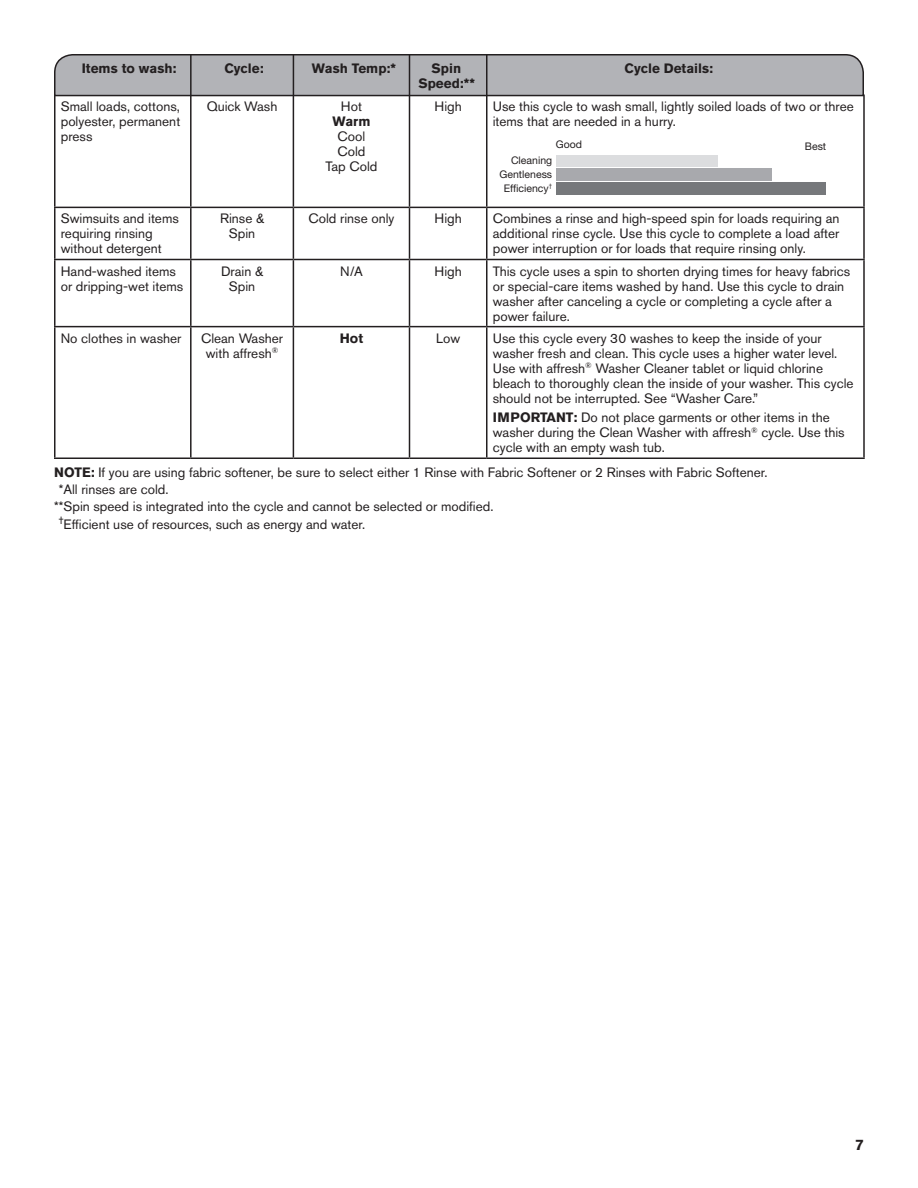
<style>
.page{position:relative;width:918px;height:1188px;background:#fff}
.page>*{position:absolute;margin:0;border:0;box-sizing:border-box;transform-origin:0 0}
.t1{font:700 15px "Akzidenz Grotesk Pro";color:#231f20}
.t2{font:13.5px/15px "Akzidenz Grotesk Pro";color:#231f20}
.t3{font:700 13.5px/15px "Akzidenz Grotesk Pro";color:#231f20;text-align:center}
.t4{font:10.5px/14px "Helvetica Neue LT Std";color:#231f20;text-align:right}
.s1{font-weight:700}
.s2{color:#fff}
</style>
<div class="page">
<hr style="left:54px;top:96px;width:2px;height:111px;background:#231f20">
<hr style="left:190px;top:96px;width:2px;height:111px;background:#231f20">
<hr style="left:293px;top:96px;width:1px;height:111px;background:#231f20">
<hr style="left:409px;top:96px;width:1px;height:111px;background:#231f20">
<hr style="left:486px;top:96px;width:2px;height:111px;background:#231f20">
<hr style="left:863px;top:96px;width:2px;height:111px;background:#231f20">
<hr style="left:54px;top:207px;width:137px;height:1px;background:#231f20">
<hr style="left:54px;top:208px;width:2px;height:51px;background:#231f20">
<hr style="left:191px;top:207px;width:102px;height:1px;background:#231f20">
<hr style="left:190px;top:208px;width:2px;height:51px;background:#231f20">
<hr style="left:293px;top:207px;width:117px;height:1px;background:#231f20">
<hr style="left:293px;top:208px;width:1px;height:51px;background:#231f20">
<hr style="left:410px;top:207px;width:77px;height:1px;background:#231f20">
<hr style="left:409px;top:208px;width:1px;height:51px;background:#231f20">
<hr style="left:487px;top:207px;width:378px;height:1px;background:#231f20">
<hr style="left:486px;top:208px;width:2px;height:51px;background:#231f20">
<hr style="left:863px;top:208px;width:2px;height:51px;background:#231f20">
<hr style="left:54px;top:259px;width:137px;height:1px;background:#231f20">
<hr style="left:54px;top:260px;width:2px;height:66px;background:#231f20">
<hr style="left:191px;top:259px;width:102px;height:1px;background:#231f20">
<hr style="left:190px;top:260px;width:2px;height:66px;background:#231f20">
<hr style="left:293px;top:259px;width:117px;height:1px;background:#231f20">
<hr style="left:293px;top:260px;width:1px;height:66px;background:#231f20">
<hr style="left:410px;top:259px;width:77px;height:1px;background:#231f20">
<hr style="left:409px;top:260px;width:1px;height:66px;background:#231f20">
<hr style="left:487px;top:259px;width:378px;height:1px;background:#231f20">
<hr style="left:486px;top:260px;width:2px;height:66px;background:#231f20">
<hr style="left:863px;top:260px;width:2px;height:66px;background:#231f20">
<hr style="left:54px;top:326px;width:137px;height:1px;background:#231f20">
<hr style="left:54px;top:327px;width:2px;height:131px;background:#231f20">
<hr style="left:191px;top:326px;width:102px;height:1px;background:#231f20">
<hr style="left:190px;top:327px;width:2px;height:131px;background:#231f20">
<hr style="left:293px;top:326px;width:117px;height:1px;background:#231f20">
<hr style="left:293px;top:327px;width:1px;height:131px;background:#231f20">
<hr style="left:410px;top:326px;width:77px;height:1px;background:#231f20">
<hr style="left:409px;top:327px;width:1px;height:131px;background:#231f20">
<hr style="left:487px;top:326px;width:378px;height:1px;background:#231f20">
<hr style="left:486px;top:327px;width:2px;height:131px;background:#231f20">
<hr style="left:863px;top:327px;width:2px;height:131px;background:#231f20">
<hr style="left:54px;top:458px;width:137px;height:1px;background:#231f20">
<hr style="left:191px;top:458px;width:102px;height:1px;background:#231f20">
<hr style="left:293px;top:458px;width:117px;height:1px;background:#231f20">
<hr style="left:410px;top:458px;width:77px;height:1px;background:#231f20">
<hr style="left:487px;top:458px;width:378px;height:1px;background:#231f20">
<svg style="left:54px;top:54px;width:811px;height:43px;background:#a8a9ad"></svg>
<hr style="left:190px;top:55px;width:2px;height:41px;background:#231f20">
<hr style="left:293px;top:55px;width:1px;height:41px;background:#231f20">
<hr style="left:409px;top:55px;width:1px;height:41px;background:#231f20">
<hr style="left:486px;top:55px;width:2px;height:41px;background:#231f20">
<div style="left:556px;top:155px;width:162px;height:12px;background:#dcdddf"></div>
<div style="left:556px;top:168px;width:216px;height:13px;background:#a8a9ad"></div>
<div style="left:556px;top:183px;width:270px;height:12px;background:#76787b"></div>
<p class="t3" style="left:82px;top:60px;width:96px">Items to wash:</p>
<p class="t3" style="left:224px;top:60px;width:41px">Cycle:</p>
<p class="t3" style="left:312px;top:60px;width:86px">Wash Temp:*</p>
<p class="t3" style="left:419px;top:60px;width:58px">Spin<br>Speed:**</p>
<p class="t3" style="left:625px;top:60px;width:90px">Cycle Details:</p>
<p class="t2" style="left:61px;top:99px;width:121px;text-align:justify">Small loads, cottons, polyester, permanent press</p>
<p class="t2" style="left:207px;top:99px;width:72px">Quick Wash</p>
<p class="t2" style="left:341px;top:99px;width:23px">Hot</p>
<p class="t3" style="left:332px;top:114px;width:39px">Warm</p>
<p class="t2" style="left:325px;top:129px;width:53px;text-align:center">Cool<br>Cold<br>Tap Cold</p>
<p class="t2" style="left:434px;top:99px;width:29px">High</p>
<p class="t2" style="left:493px;top:99px;width:363px">Use this cycle to wash small, lightly soiled loads of two or three items that are needed in a hurry.</p>
<p class="t4" style="left:556px;top:137px;width:28px">Good</p>
<p class="t4" style="left:805px;top:139px;width:23px">Best</p>
<p class="t4" style="left:500px;top:153px;width:54px">Cleaning<br>Gentleness<br>Efficiency<sup>†</sup></p>
<p class="t2" style="left:61px;top:211px;width:120px">Swimsuits and items requiring rinsing without detergent</p>
<p class="t2" style="left:220px;top:211px;width:46px;text-align:center">Rinse &amp;<br>Spin</p>
<p class="t2" style="left:308px;top:211px;width:87px">Cold rinse only</p>
<p class="t2" style="left:434px;top:211px;width:29px">High</p>
<p class="t2" style="left:493px;top:211px;width:348px;text-align:justify">Combines a rinse and high-speed spin for loads requiring an additional rinse cycle. Use this cycle to complete a load after power interruption or for loads that require rinsing only.</p>
<p class="t2" style="left:61px;top:263px;width:124px">Hand-washed items or dripping-wet items</p>
<p class="t2" style="left:221px;top:263px;width:44px;text-align:center">Drain &amp;<br>Spin</p>
<p class="t2" style="left:340px;top:263px;width:24px">N/A</p>
<p class="t2" style="left:434px;top:263px;width:29px">High</p>
<p class="t2" style="left:493px;top:263px;width:359px">This cycle uses a spin to shorten drying times for heavy fabrics or special-care items washed by hand. Use this cycle to drain washer after canceling a cycle or completing a cycle after a power failure.</p>
<p class="t2" style="left:61px;top:330px;width:122px">No clothes in washer</p>
<p class="t2" style="left:201px;top:330px;width:84px;text-align:center">Clean Washer with affresh<sup>®</sup></p>
<p class="t3" style="left:340px;top:330px;width:25px">Hot</p>
<p class="t2" style="left:436px;top:330px;width:26px">Low</p>
<p class="t2" style="left:493px;top:330px;width:362px">Use this cycle every 30 washes to keep the inside of your washer fresh and clean. This cycle uses a higher water level.<br>Use with affresh<sup>®</sup> Washer Cleaner tablet or liquid chlorine bleach to thoroughly clean the inside of your washer. This cycle should not be interrupted. See “Washer Care.”</p>
<p class="t2" style="left:493px;top:410px;width:353px"><span class="s1">IMPORTANT:</span> Do not place garments or other items in the washer during the Clean Washer with affresh<sup>®</sup> cycle. Use this cycle with an empty wash tub.</p>
<p class="t2" style="left:54px;top:464px;width:715px;line-height:17.2px"><span class="s1">NOTE:</span> If you are using fabric softener, be sure to select either 1 Rinse with Fabric Softener or 2 Rinses with Fabric Softener. <span class="s2">*</span>*All rinses are cold.<br>**Spin speed is integrated into the cycle and cannot be selected or modified.<br><span class="s2">*</span><sup>†</sup>Efficient use of resources, such as energy and water.</p>
<p class="t1" style="left:856px;top:1135px;width:10px">7</p>
</div>
